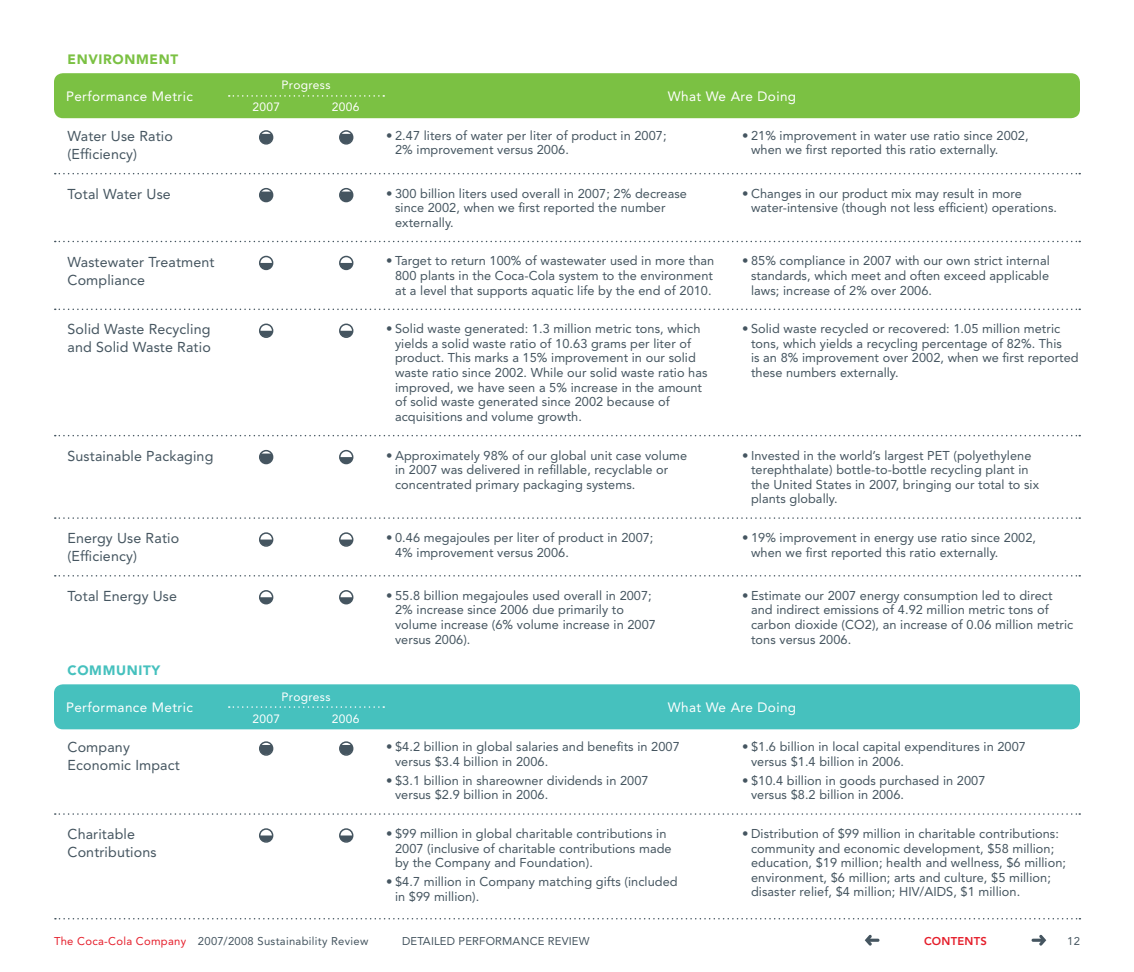
<style>
.page{position:relative;width:1134px;height:972px;background:#fff}
.page>*{position:absolute;margin:0;border:0;box-sizing:border-box;transform-origin:0 0}
.SR07_DPR_first_colum{font:14.25px/18px "Avenir LT Std";letter-spacing:.01em;color:#455560}
.t1{font:13.5px "Avenir LT Std";letter-spacing:.03em;color:#fff}
.Opening_letter_head{font:900 13.5px "Avenir LT Std";letter-spacing:.05em;color:#7bc143}
.Opening_letter_head-2{font:900 13.5px "Avenir LT Std";letter-spacing:.05em;color:#46c1be}
.SR07_DPR_Chart_Copy{font:12.75px/14.7px "Avenir LT Std";letter-spacing:.005em;color:#455560}
.t2{font:12px "Avenir LT Std";letter-spacing:.03em;color:#fff}
.t3{font:11.25px "Avenir LT Std";letter-spacing:.02em;color:#455560}
.t4{font:800 11.25px "Avenir LT Std";letter-spacing:.02em;color:#e51e2b}
.s1{color:#e51e2b}
</style>
<div class="page">
<svg style="left:55px;top:918px;width:1025px;height:2px"></svg>
<div style="left:54px;top:73px;width:1026px;height:45px;background:#7bc143;border-radius:9px"></div>
<svg style="left:229px;top:95px;width:155px;height:2px"></svg>
<svg style="left:262px;top:134px;width:10px;height:10px"></svg>
<div style="left:259px;top:130px;width:14px;height:15px;border:2px solid #455560;border-radius:50%"></div>
<svg style="left:342px;top:134px;width:11px;height:10px"></svg>
<div style="left:339px;top:130px;width:14px;height:15px;border:2px solid #455560;border-radius:50%"></div>
<svg style="left:55px;top:173px;width:1025px;height:1px"></svg>
<svg style="left:260px;top:192px;width:12px;height:9px"></svg>
<div style="left:259px;top:188px;width:14px;height:14px;border:2px solid #455560;border-radius:50%"></div>
<svg style="left:340px;top:192px;width:13px;height:9px"></svg>
<div style="left:339px;top:188px;width:14px;height:14px;border:2px solid #455560;border-radius:50%"></div>
<svg style="left:55px;top:241px;width:1025px;height:1px"></svg>
<svg style="left:260px;top:263px;width:13px;height:6px"></svg>
<div style="left:259px;top:256px;width:14px;height:14px;border:2px solid #455560;border-radius:50%"></div>
<svg style="left:340px;top:263px;width:13px;height:6px"></svg>
<div style="left:339px;top:256px;width:14px;height:14px;border:2px solid #455560;border-radius:50%"></div>
<svg style="left:55px;top:309px;width:1025px;height:1px"></svg>
<svg style="left:260px;top:331px;width:13px;height:6px"></svg>
<div style="left:259px;top:324px;width:14px;height:14px;border:2px solid #455560;border-radius:50%"></div>
<svg style="left:340px;top:331px;width:13px;height:6px"></svg>
<div style="left:339px;top:324px;width:14px;height:14px;border:2px solid #455560;border-radius:50%"></div>
<svg style="left:55px;top:435px;width:1025px;height:1px"></svg>
<svg style="left:260px;top:454px;width:12px;height:9px"></svg>
<div style="left:259px;top:450px;width:14px;height:14px;border:2px solid #455560;border-radius:50%"></div>
<svg style="left:340px;top:457px;width:13px;height:6px"></svg>
<div style="left:339px;top:450px;width:14px;height:14px;border:2px solid #455560;border-radius:50%"></div>
<svg style="left:55px;top:517px;width:1025px;height:2px"></svg>
<svg style="left:260px;top:540px;width:13px;height:6px"></svg>
<div style="left:259px;top:532px;width:14px;height:15px;border:2px solid #455560;border-radius:50%"></div>
<svg style="left:340px;top:540px;width:13px;height:6px"></svg>
<div style="left:339px;top:532px;width:14px;height:15px;border:2px solid #455560;border-radius:50%"></div>
<svg style="left:55px;top:575px;width:1025px;height:2px"></svg>
<svg style="left:260px;top:597px;width:13px;height:6px"></svg>
<div style="left:259px;top:590px;width:14px;height:14px;border:2px solid #455560;border-radius:50%"></div>
<svg style="left:340px;top:597px;width:13px;height:6px"></svg>
<div style="left:339px;top:590px;width:14px;height:14px;border:2px solid #455560;border-radius:50%"></div>
<div style="left:54px;top:684px;width:1026px;height:45px;background:#46c1be;border-radius:9px"></div>
<svg style="left:229px;top:706px;width:155px;height:2px"></svg>
<svg style="left:260px;top:745px;width:12px;height:10px"></svg>
<div style="left:259px;top:741px;width:14px;height:15px;border:2px solid #455560;border-radius:50%"></div>
<svg style="left:340px;top:745px;width:13px;height:10px"></svg>
<div style="left:339px;top:741px;width:14px;height:15px;border:2px solid #455560;border-radius:50%"></div>
<svg style="left:55px;top:813px;width:1025px;height:2px"></svg>
<svg style="left:260px;top:836px;width:13px;height:6px"></svg>
<div style="left:259px;top:828px;width:14px;height:15px;border:2px solid #455560;border-radius:50%"></div>
<svg style="left:342px;top:836px;width:11px;height:6px"></svg>
<div style="left:339px;top:828px;width:14px;height:15px;border:2px solid #455560;border-radius:50%"></div>
<svg style="left:1032px;top:935px;width:14px;height:11px"></svg>
<svg style="left:865px;top:935px;width:14px;height:11px"></svg>
<p class="Opening_letter_head" style="left:68px;top:51px;width:112px">ENVIRONMENT</p>
<p class="t1" style="left:66px;top:88px;width:128px">Performance Metric</p>
<p class="t2" style="left:281px;top:78px;width:51px">Progress</p>
<p class="t2" style="left:252px;top:100px;width:29px">2007</p>
<p class="t2" style="left:332px;top:100px;width:29px">2006</p>
<p class="t1" style="left:668px;top:88px;width:130px">What We Are Doing</p>
<p class="SR07_DPR_first_colum" style="left:68px;top:127px;width:107px">Water Use Ratio (Efficiency)</p>
<p class="SR07_DPR_Chart_Copy" style="left:395px;top:128px;width:273px;text-indent:-9px">• 2.47 liters of water per liter of product in 2007;<br>2% improvement versus 2006.</p>
<p class="SR07_DPR_Chart_Copy" style="left:751px;top:128px;width:279px;text-indent:-9px">• 21% improvement in water use ratio since 2002, when we first reported this ratio externally.</p>
<p class="SR07_DPR_first_colum" style="left:68px;top:185px;width:105px">Total Water Use</p>
<p class="SR07_DPR_Chart_Copy" style="left:395px;top:186px;width:293px;text-indent:-9px">• 300 billion liters used overall in 2007; 2% decrease since 2002, when we first reported the number externally.</p>
<p class="SR07_DPR_Chart_Copy" style="left:751px;top:186px;width:308px;text-indent:-9px">• Changes in our product mix may result in more water‑intensive (though not less efficient) operations.</p>
<p class="SR07_DPR_first_colum" style="left:68px;top:253px;width:149px">Wastewater Treatment<br>Compliance</p>
<p class="SR07_DPR_Chart_Copy" style="left:395px;top:254px;width:321px;text-align:justify;text-indent:-9px">• Target to return 100% of wastewater used in more than 800 plants in the Coca-Cola system to the environment at a level that supports aquatic life by the end of 2010.</p>
<p class="SR07_DPR_Chart_Copy" style="left:751px;top:254px;width:300px;text-align:justify;text-indent:-9px">• 85% compliance in 2007 with our own strict internal standards, which meet and often exceed applicable laws; increase of 2% over 2006.</p>
<p class="SR07_DPR_first_colum" style="left:68px;top:321px;width:145px">Solid Waste Recycling and Solid Waste Ratio</p>
<p class="SR07_DPR_Chart_Copy" style="left:395px;top:322px;width:314px;text-indent:-9px">• Solid waste generated: 1.3 million metric tons, which yields a solid waste ratio of 10.63 grams per liter of product. This marks a 15% improvement in our solid waste ratio since 2002. While our solid waste ratio has improved, we have seen a 5% increase in the amount of solid waste generated since 2002 because of acquisitions and volume growth.</p>
<p class="SR07_DPR_Chart_Copy" style="left:751px;top:322px;width:329px;text-indent:-9px">• Solid waste recycled or recovered: 1.05 million metric tons, which yields a recycling percentage of 82%. This<br>is an 8% improvement over 2002, when we first reported these numbers externally.</p>
<p class="SR07_DPR_first_colum" style="left:68px;top:447px;width:147px">Sustainable Packaging</p>
<p class="SR07_DPR_Chart_Copy" style="left:395px;top:448px;width:294px;text-indent:-9px">• Approximately 98% of our global unit case volume in 2007 was delivered in refillable, recyclable or concentrated primary packaging systems.</p>
<p class="SR07_DPR_Chart_Copy" style="left:751px;top:448px;width:290px;text-indent:-9px">• Invested in the world’s largest PET (polyethylene terephthalate) bottle-to-bottle recycling plant in the United States in 2007, bringing our total to six plants globally.</p>
<p class="SR07_DPR_first_colum" style="left:68px;top:529px;width:113px">Energy Use Ratio (Efficiency)</p>
<p class="SR07_DPR_Chart_Copy" style="left:395px;top:530px;width:260px;text-indent:-9px">• 0.46 megajoules per liter of product in 2007;<br>4% improvement versus 2006.</p>
<p class="SR07_DPR_Chart_Copy" style="left:751px;top:530px;width:287px;text-indent:-9px">• 19% improvement in energy use ratio since 2002, when we first reported this ratio externally.</p>
<p class="SR07_DPR_first_colum" style="left:68px;top:587px;width:111px">Total Energy Use</p>
<p class="SR07_DPR_Chart_Copy" style="left:395px;top:588px;width:262px;text-indent:-9px">• 55.8 billion megajoules used overall in 2007; 2% increase since 2006 due primarily to volume increase (6% volume increase in 2007 versus 2006).</p>
<p class="SR07_DPR_Chart_Copy" style="left:751px;top:588px;width:324px;text-indent:-9px">• Estimate our 2007 energy consumption led to direct and indirect emissions of 4.92 million metric tons of carbon dioxide (CO2), an increase of 0.06 million metric tons versus 2006.</p>
<p class="Opening_letter_head-2" style="left:68px;top:662px;width:94px">COMMUNITY</p>
<p class="t1" style="left:66px;top:699px;width:128px">Performance Metric</p>
<p class="t2" style="left:252px;top:711px;width:29px">2007</p>
<p class="t2" style="left:332px;top:711px;width:29px">2006</p>
<p class="t2" style="left:281px;top:689px;width:51px">Progress</p>
<p class="t1" style="left:668px;top:699px;width:130px">What We Are Doing</p>
<p class="SR07_DPR_first_colum" style="left:68px;top:738px;width:114px">Company<br>Economic I mpact</p>
<p class="SR07_DPR_Chart_Copy" style="left:395px;top:739px;width:286px;text-indent:-9px">• $4.2 billion in global salaries and benefits in 2007 versus $3.4 billion in 2006.</p>
<p class="SR07_DPR_Chart_Copy" style="left:395px;top:773px;width:255px;text-indent:-9px">• $3.1 billion in shareowner dividends in 2007 versus $2.9 billion in 2006.</p>
<p class="SR07_DPR_first_colum" style="left:68px;top:825px;width:91px">Charitable<br>Contributions</p>
<p class="SR07_DPR_Chart_Copy" style="left:395px;top:826px;width:278px;text-indent:-9px">• $99 million in global charitable contributions in<br>2007 (inclusive of charitable contributions made by the Company and Foundation).</p>
<p class="SR07_DPR_Chart_Copy" style="left:395px;top:875px;width:284px;text-indent:-9px">• $4.7 million in Company matching gifts (included in $99 million).</p>
<p class="SR07_DPR_Chart_Copy" style="left:751px;top:739px;width:276px;text-indent:-9px">• $1.6 billion in local capital expenditures in 2007 versus $1.4 billion in 2006.</p>
<p class="SR07_DPR_Chart_Copy" style="left:751px;top:773px;width:236px;text-indent:-9px">• $10.4 billion in goods purchased in 2007 versus $8.2 billion in 2006.</p>
<p class="SR07_DPR_Chart_Copy" style="left:751px;top:826px;width:317px;text-indent:-9px">• Distribution of $99 million in charitable contributions: community and economic development, $58 million; education, $19 million; health and wellness, $6 million; environment, $6 million; arts and culture, $5 million; disaster relief, $4 million; HIV/AIDS, $1 million.</p>
<p class="t3" style="left:54px;top:934px;width:316px"><span class="s1">The Coca‑Cola Company</span> 2007/2008 Sustainability Review</p>
<p class="t4" style="left:924px;top:934px;width:64px">CONTENTS</p>
<p class="t3" style="left:1067px;top:934px;width:14px">12</p>
<p class="t3" style="left:402px;top:934px;width:187px">detailed performance review</p>
</div>
